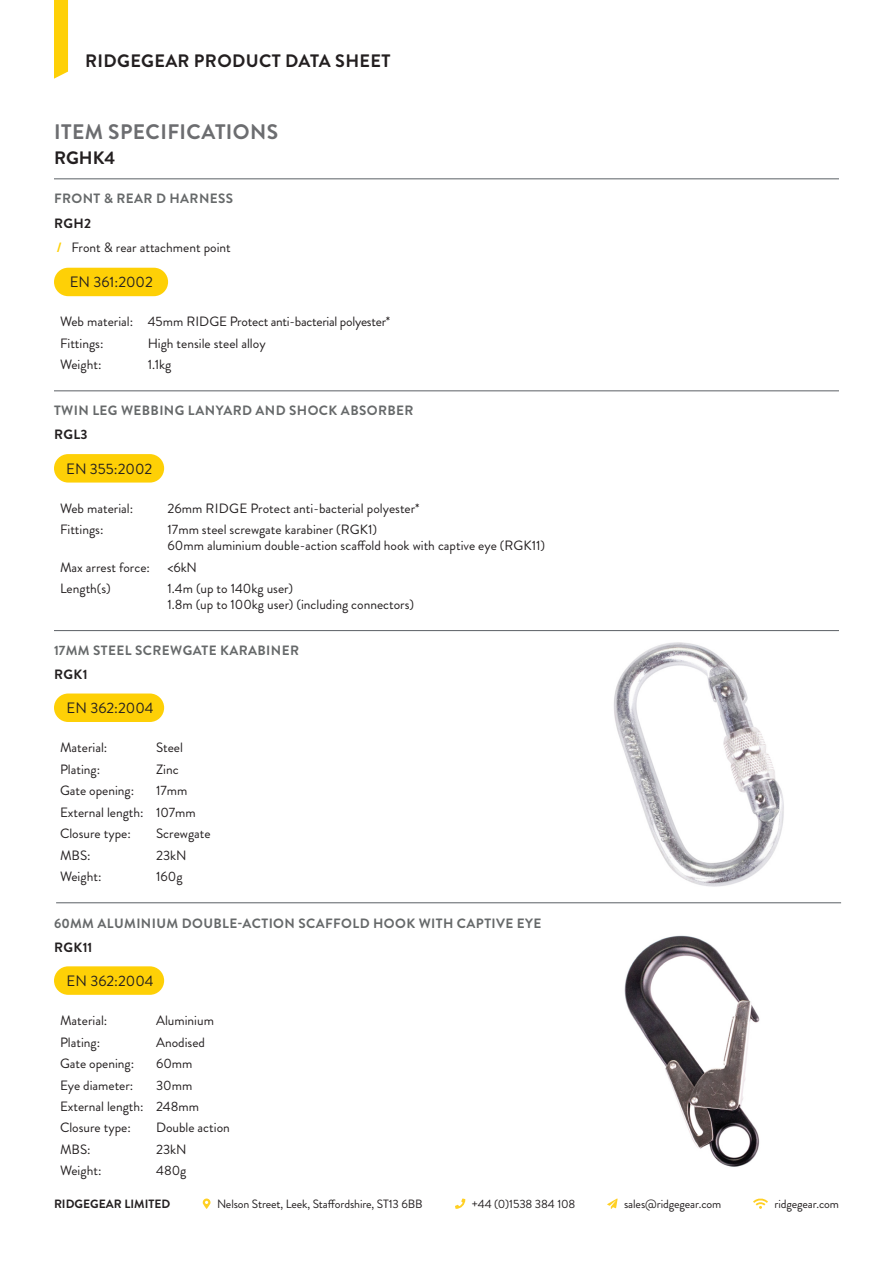
<style>
.page{position:relative;width:893px;height:1263px;background:#fff}
.page>*{position:absolute;margin:0;border:0;box-sizing:border-box;transform-origin:0 0}
.t1{font:700 21px "Brandon Grotesque";letter-spacing:.02em;color:#6c6d70}
.t2{font:700 18px "Brandon Grotesque";letter-spacing:.02em;color:#231f20}
.t3{font:15px "Brandon Grotesque";color:#231f20}
.t4{font:13.5px "Brandon Grotesque";color:#231f20}
.t5{font:700 13.5px "Brandon Grotesque";letter-spacing:.03em;color:#66696a}
.t6{font:13.5px "Brandon Grotesque";letter-spacing:-.02em;color:#231f20}
.t7{font:700 13.5px "Brandon Grotesque";letter-spacing:.03em;color:#231f20}
.t8{font:700 13.5px "Brandon Grotesque";color:#fed006}
.t9{font:12px "Brandon Grotesque";letter-spacing:-.01em;color:#231f20}
.t10{font:700 12px "Brandon Grotesque";color:#231f20}
</style>
<div class="page">
<svg style="left:203px;top:1198px;width:7px;height:11px"></svg>
<svg style="left:455px;top:1198px;width:10px;height:11px"></svg>
<svg style="left:607px;top:1198px;width:11px;height:11px"></svg>
<svg style="left:753px;top:1198px;width:15px;height:11px"></svg>
<svg style="left:54px;top:0;width:14px;height:79px"></svg>
<hr style="left:54px;top:178px;width:785px;height:1px;background:#5b6065">
<hr style="left:54px;top:390px;width:785px;height:1px;background:#5b6065">
<hr style="left:54px;top:630px;width:785px;height:1px;background:#5b6065">
<hr style="left:56px;top:902px;width:785px;height:1px;background:#5b6065">
<div style="left:54px;top:268px;width:114px;height:28px;background:#fed006;border-radius:14px"></div>
<div style="left:54px;top:454px;width:110px;height:29px;background:#fed006;border-radius:14px"></div>
<div style="left:54px;top:693px;width:110px;height:29px;background:#fed006;border-radius:14px"></div>
<div style="left:54px;top:966px;width:110px;height:29px;background:#fed006;border-radius:14px"></div>
<img style="left:614px;top:642px;width:170px;height:245px">
<img style="left:624px;top:935px;width:136px;height:232px">
<h2 class="t2" style="left:85px;top:48px;width:307px">RIDGEGEAR PRODUCT DATA SHEET</h2>
<p class="t1" style="left:54px;top:117px;width:226px">ITEM SPECIFICATIONS</p>
<p class="t2" style="left:54px;top:145px;width:63px">RGHK4</p>
<p class="t5" style="left:54px;top:189px;width:181px">FRONT &amp; REAR D HARNESS</p>
<p class="t7" style="left:54px;top:214px;width:39px">RGH2</p>
<p class="t8" style="left:57px;top:238px;width:6px">/</p>
<p class="t4" style="left:71px;top:238px;width:161px">Front &amp; rear attachment point</p>
<p class="t3" style="left:70px;top:272px;width:85px">EN 361:2002</p>
<p class="t4" style="left:60px;top:312px;width:75px">Web material:</p>
<p class="t6" style="left:148px;top:312px;width:244px">45mm RIDGE Protect anti-bacterial polyester*</p>
<p class="t4" style="left:60px;top:334px;width:45px">Fittings:</p>
<p class="t4" style="left:148px;top:334px;width:119px">High tensile steel alloy</p>
<p class="t4" style="left:60px;top:355px;width:43px">Weight:</p>
<p class="t4" style="left:148px;top:355px;width:25px">1.1kg</p>
<p class="t5" style="left:54px;top:401px;width:361px">TWIN LEG WEBBING LANYARD AND SHOCK ABSORBER</p>
<p class="t7" style="left:54px;top:425px;width:35px">RGL3</p>
<p class="t3" style="left:66px;top:458px;width:88px">EN 355:2002</p>
<p class="t4" style="left:60px;top:499px;width:75px">Web material:</p>
<p class="t4" style="left:168px;top:499px;width:254px">26mm RIDGE Protect anti-bacterial polyester*</p>
<p class="t4" style="left:60px;top:520px;width:45px">Fittings:</p>
<p class="t4" style="left:168px;top:520px;width:211px">17mm steel screwgate karabiner (RGK1)</p>
<p class="t4" style="left:168px;top:536px;width:379px">60mm aluminium double-action scaffold hook with captive eye (RGK11)</p>
<p class="t4" style="left:60px;top:558px;width:91px">Max arrest force:</p>
<p class="t4" style="left:168px;top:558px;width:31px">&lt;6kN</p>
<p class="t4" style="left:60px;top:579px;width:52px">Length(s)</p>
<p class="t4" style="left:168px;top:579px;width:127px">1.4m (up to 140kg user)</p>
<p class="t4" style="left:168px;top:595px;width:248px">1.8m (up to 100kg user) (including connectors)</p>
<p class="t5" style="left:54px;top:641px;width:247px">17MM STEEL SCREWGATE KARABINER</p>
<p class="t7" style="left:54px;top:665px;width:35px">RGK1</p>
<p class="t3" style="left:67px;top:697px;width:89px">EN 362:2004</p>
<p class="t4" style="left:60px;top:738px;width:49px">Material:</p>
<p class="t4" style="left:156px;top:738px;width:28px">Steel</p>
<p class="t4" style="left:60px;top:760px;width:42px">Plating:</p>
<p class="t4" style="left:156px;top:760px;width:24px">Zinc</p>
<p class="t4" style="left:60px;top:781px;width:76px">Gate opening:</p>
<p class="t4" style="left:156px;top:781px;width:33px">17mm</p>
<p class="t4" style="left:60px;top:803px;width:85px">External length:</p>
<p class="t4" style="left:156px;top:803px;width:41px">107mm</p>
<p class="t4" style="left:60px;top:824px;width:72px">Closure type:</p>
<p class="t4" style="left:156px;top:824px;width:56px">Screwgate</p>
<p class="t4" style="left:60px;top:846px;width:32px">MBS:</p>
<p class="t4" style="left:156px;top:846px;width:32px">23kN</p>
<p class="t4" style="left:60px;top:867px;width:43px">Weight:</p>
<p class="t4" style="left:156px;top:867px;width:28px">160g</p>
<p class="t5" style="left:54px;top:913px;width:489px">60MM ALUMINIUM DOUBLE-ACTION SCAFFOLD HOOK WITH CAPTIVE EYE</p>
<p class="t7" style="left:54px;top:938px;width:40px">RGK11</p>
<p class="t3" style="left:67px;top:970px;width:89px">EN 362:2004</p>
<p class="t4" style="left:60px;top:1011px;width:49px">Material:</p>
<p class="t4" style="left:156px;top:1011px;width:59px">Aluminium</p>
<p class="t4" style="left:60px;top:1032px;width:42px">Plating:</p>
<p class="t4" style="left:156px;top:1032px;width:50px">Anodised</p>
<p class="t4" style="left:60px;top:1054px;width:76px">Gate opening:</p>
<p class="t4" style="left:156px;top:1054px;width:38px">60mm</p>
<p class="t4" style="left:60px;top:1075px;width:75px">Eye diameter:</p>
<p class="t4" style="left:156px;top:1075px;width:38px">30mm</p>
<p class="t4" style="left:60px;top:1097px;width:85px">External length:</p>
<p class="t4" style="left:156px;top:1097px;width:45px">248mm</p>
<p class="t4" style="left:60px;top:1118px;width:72px">Closure type:</p>
<p class="t4" style="left:156px;top:1118px;width:75px">Double action</p>
<p class="t4" style="left:60px;top:1140px;width:32px">MBS:</p>
<p class="t4" style="left:156px;top:1140px;width:32px">23kN</p>
<p class="t4" style="left:60px;top:1161px;width:43px">Weight:</p>
<p class="t4" style="left:156px;top:1161px;width:32px">480g</p>
<p class="t10" style="left:54px;top:1195px;width:118px">RIDGEGEAR LIMITED</p>
<p class="t9" style="left:217px;top:1195px;width:207px">Nelson Street, Leek, Staffordshire, ST13 6BB</p>
<p class="t9" style="left:472px;top:1195px;width:105px">+44 (0)1538 384 108</p>
<p class="t9" style="left:624px;top:1195px;width:99px">sales@ridgegear.com</p>
<p class="t9" style="left:774px;top:1195px;width:66px">ridgegear.com</p>
</div>
